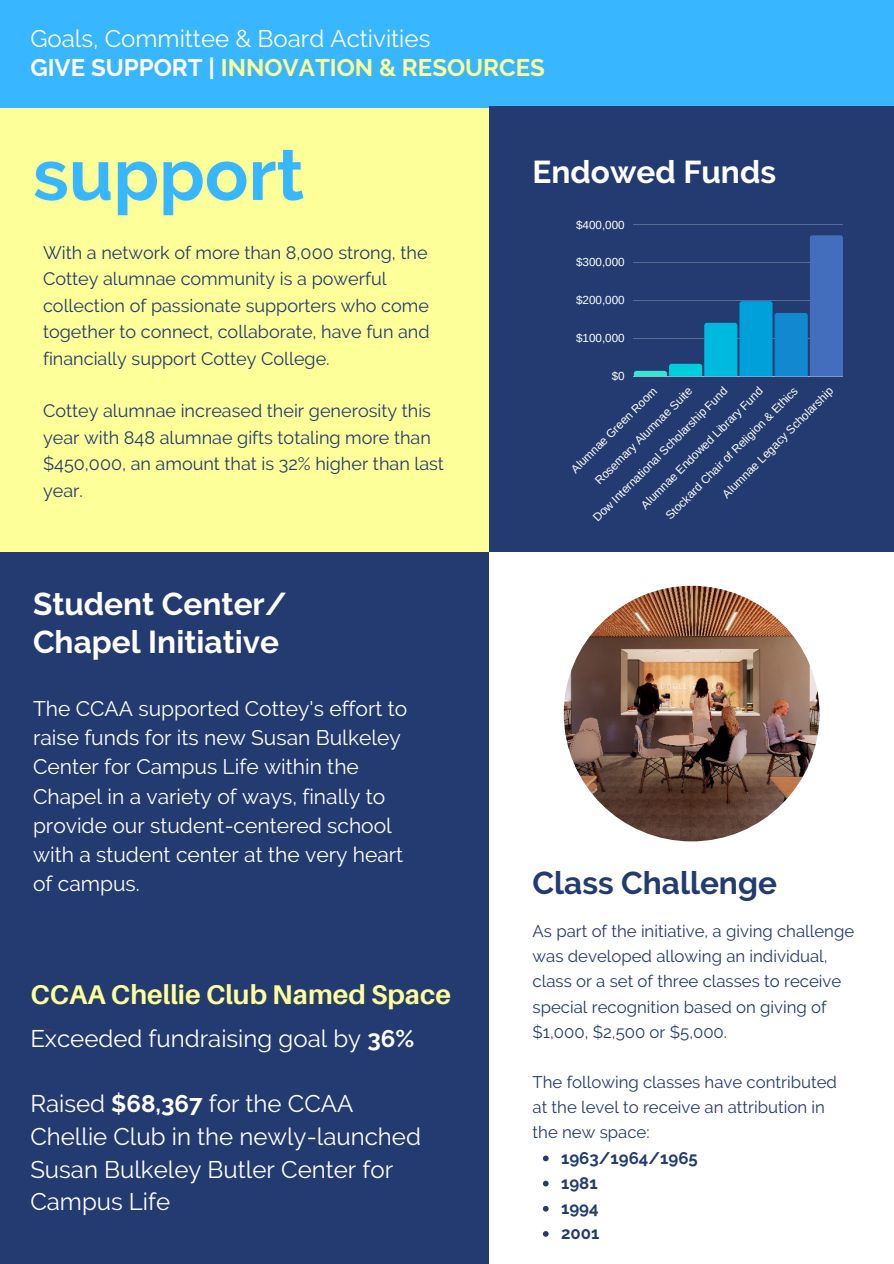
<style>
.page{position:relative;width:894px;height:1264px;background:#fff}
.page>*{position:absolute;margin:0;border:0;box-sizing:border-box;transform-origin:0 0}
.t1{font:700 72px "Raleway";color:#38b6ff}
.t2{font:700 31.5px/37.2px "Raleway";color:#fff}
.t3{font:700 31.5px "Raleway";color:#233b70}
.t4{font:700 27px "Aileron";color:#fdff99}
.t5{font:24px/32.7px "Raleway";color:#fff}
.t6{font:21px/29.2px "Raleway";color:#fff}
.t7{font:18px/26.4px "Raleway";color:#233b70}
.t8{font:16.8px/25.2px "Raleway";color:#233b70}
.t9{font:700 16.8px/25.2px "Raleway";color:#233b70}
.t10{font:11.7px "Arimo";color:#fff}
.s1{font-weight:700}
.s2{font-weight:700;color:#fdff99}
</style>
<div class="page">
<div style="left:0;top:0;width:893px;height:1263px;background:#fdff99"></div>
<div style="left:0;top:552px;width:489px;height:711px;background:#233b70"></div>
<div style="left:488px;top:552px;width:405px;height:711px;background:#fff"></div>
<div style="left:0;top:0;width:893px;height:107px;background:#38b6ff"></div>
<div style="left:488px;top:106px;width:405px;height:445px;background:#233b70"></div>
<hr style="left:633px;top:224px;width:209px;height:1px;background:#fff">
<hr style="left:633px;top:376px;width:209px;height:1px;background:#fff">
<svg style="left:633px;top:235px;width:209px;height:141px"></svg>
<img style="left:563px;top:586px;width:256px;height:255px;border-radius:50%">
<svg style="left:542px;top:1155px;width:6px;height:6px"></svg>
<svg style="left:542px;top:1180px;width:6px;height:6px"></svg>
<svg style="left:542px;top:1205px;width:6px;height:6px"></svg>
<svg style="left:542px;top:1231px;width:6px;height:5px"></svg>
<h3 class="t5" style="left:30px;top:25px;width:516px;line-height:28.2px">Goals, Committee &amp; Board Activities<br><span class="s1">GIVE SUPPORT |</span> <span class="s2">INNOVATION &amp; RESOURCES</span></h3>
<h1 class="t1" style="left:33px;top:132px;width:272px">support</h1>
<h2 class="t2" style="left:532px;top:153px;width:245px">Endowed Funds</h2>
<p class="t7" style="left:43px;top:239px;width:388px">With a network of more than 8,000 strong, the Cottey alumnae community is a powerful collection of passionate supporters who come together to connect, collaborate, have fun and financially support Cottey College.</p>
<p class="t7" style="left:43px;top:398px;width:402px">Cottey alumnae increased their generosity this year with 848 alumnae gifts totaling more than $450,000, an amount that is 32% higher than last year.</p>
<h2 class="t2" style="left:33px;top:585px;width:255px">Student Center/<br>Chapel Initiative</h2>
<p class="t6" style="left:33px;top:693px;width:376px">The CCAA supported Cottey's effort to raise funds for its new Susan Bulkeley Center for Campus Life within the Chapel in a variety of ways, finally to provide our student-centered school with a student center at the very heart of campus.</p>
<h3 class="t4" style="left:30px;top:977px;width:422px">CCAA Chellie Club Named Space</h3>
<h3 class="t5" style="left:30px;top:1022px;width:385px">Exceeded fundraising goal by <span class="s1">36%</span></h3>
<h3 class="t5" style="left:30px;top:1087px;width:392px">Raised <span class="s1">$68,367</span> for the CCAA<br>Chellie Club in the newly-launched<br>Susan Bulkeley Butler Center for<br>Campus Life</h3>
<p class="t10" style="left:576px;top:218px;width:50px">$400,000</p>
<p class="t10" style="left:576px;top:256px;width:50px">$300,000</p>
<p class="t10" style="left:576px;top:294px;width:50px">$200,000</p>
<p class="t10" style="left:576px;top:332px;width:50px">$100,000</p>
<p class="t10" style="left:611px;top:369px;width:14px">$0</p>
<p class="t10" style="left:638px;top:502px;width:168px;rotate:-45deg">Alumnae Endowed Library Fund</p>
<p class="t10" style="left:590px;top:515px;width:186px;rotate:-45deg">Dow International Scholarship Fund</p>
<p class="t10" style="left:719px;top:491px;width:152px;rotate:-45deg">Alumnae Legacy Scholarship</p>
<p class="t10" style="left:662px;top:512px;width:183px;rotate:-45deg">Stockard Chair of Religion &amp; Ethics</p>
<p class="t10" style="left:592px;top:477px;width:134px;rotate:-45deg">Rosemary Alumnae Suite</p>
<p class="t10" style="left:568px;top:466px;width:117px;rotate:-45deg">Alumnae Green Room</p>
<h2 class="t3" style="left:532px;top:864px;width:246px">Class Challenge</h2>
<p class="t8" style="left:532px;top:918px;width:323px">As part of the initiative, a giving challenge was developed allowing an individual, class or a set of three classes to receive special recognition based on giving of $1,000, $2,500 or $5,000.</p>
<p class="t8" style="left:532px;top:1069px;width:306px">The following classes have contributed at the level to receive an attribution in the new space:</p>
<p class="t9" style="left:561px;top:1144px;width:138px">1963/1964/1965<br>1981<br>1994<br>2001</p>
</div>
